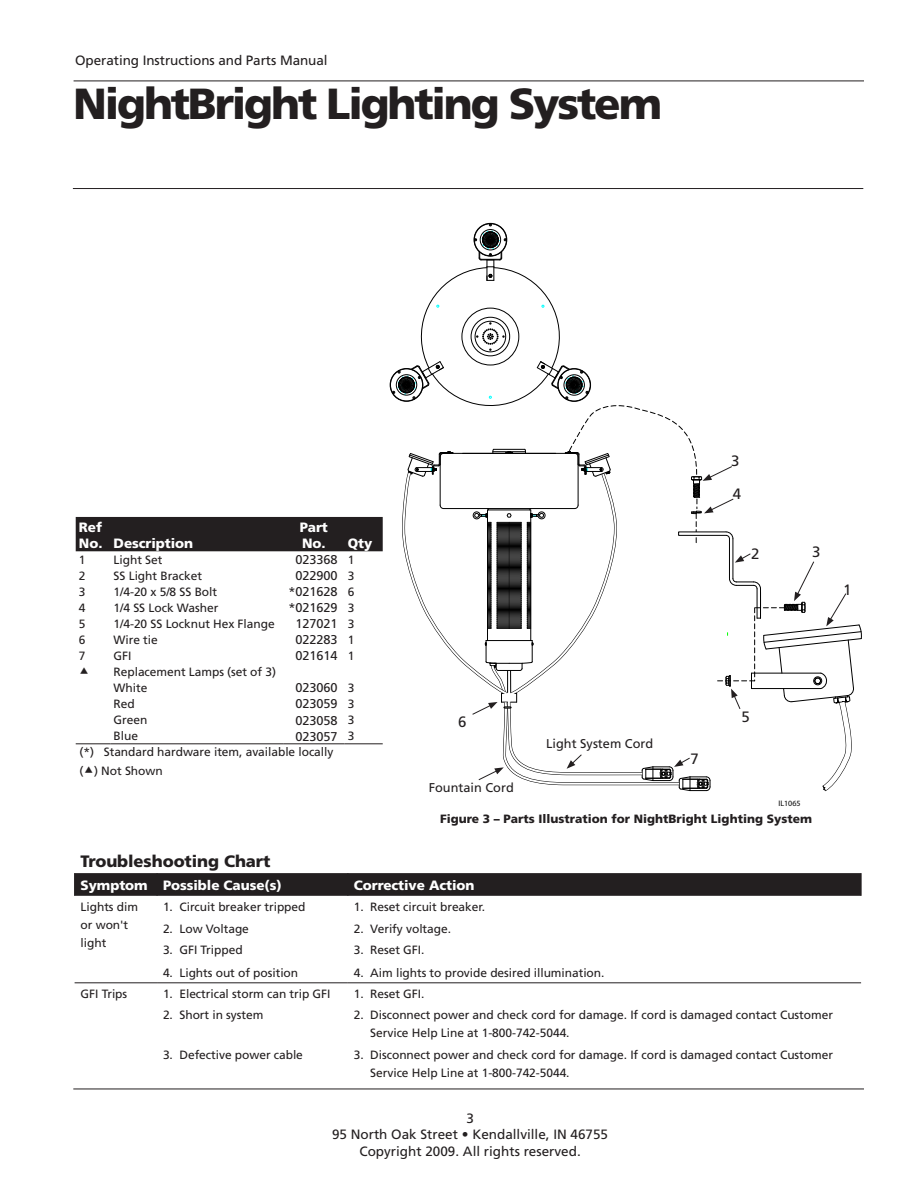
<style>
.page{position:relative;width:918px;height:1188px;background:#fff}
.page>*{position:absolute;margin:0;border:0;box-sizing:border-box;transform-origin:0 0}
.t1{font:900 43.5px "Frutiger";letter-spacing:-.05em;color:#231f20}
.SectionHead{font:900 16.5px "Frutiger";letter-spacing:-.005em;color:#231f20}
.Callouts_-___s_in_Il{font:15px "Frutiger";color:#231f20}
.t2{font:13.5px "Frutiger";color:#231f20}
.SubSubHead{font:900 13.5px/16.2px "Frutiger";letter-spacing:-.005em;color:#fff}
.Chart_copy-indent{font:12.75px "Frutiger";letter-spacing:-.005em;color:#231f20}
.Callouts_-_Copy_in_I{font:12.75px "Frutiger";color:#231f20}
.BodyCopy{font:12px/18px "Frutiger";letter-spacing:-.005em;color:#231f20}
.Figure_Caption{font:900 12px "Frutiger";color:#231f20}
.t3{font:7.95px "Myriad";color:#000}
</style>
<div class="page">
<hr style="left:74px;top:81px;width:790px;height:1px;background:#231f20">
<hr style="left:73px;top:188px;width:790px;height:1px;background:#231f20">
<hr style="left:73px;top:1089px;width:791px;height:1px;background:#231f20">
<svg style="left:74px;top:873px;width:788px;height:23px;background:#252122"></svg>
<hr style="left:75px;top:983px;width:82px;height:1px;background:#231f20">
<hr style="left:157px;top:983px;width:191px;height:1px;background:#231f20">
<hr style="left:348px;top:983px;width:513px;height:1px;background:#231f20">
<div style="left:474px;top:223px;width:33px;height:33px;border:1px solid #000;border-radius:50%"></div>
<div style="left:390px;top:368px;width:33px;height:34px;border:1px solid #000;border-radius:50%"></div>
<svg style="left:392px;top:224px;width:470px;height:568px"></svg>
<div style="left:76px;top:517px;width:307px;height:34px;background:#231f20"></div>
<hr style="left:76px;top:744px;width:34px;height:1px;background:#231f20">
<hr style="left:110px;top:744px;width:173px;height:1px;background:#231f20">
<hr style="left:283px;top:744px;width:61px;height:1px;background:#231f20">
<hr style="left:344px;top:744px;width:39px;height:1px;background:#231f20">
<p class="t2" style="left:75px;top:53px;width:254px">Operating Instructions and Parts Manual</p>
<p class="t1" style="left:73px;top:77px;width:591px">NightBright Lighting System</p>
<p class="Callouts_-___s_in_Il" style="left:731px;top:452px;width:10px">3</p>
<p class="SubSubHead" style="left:79px;top:519px;width:25px">Ref<br>No.</p>
<p class="SubSubHead" style="left:114px;top:535px;width:81px">Description</p>
<p class="SubSubHead" style="left:300px;top:519px;width:30px">Part<br>No.</p>
<p class="SubSubHead" style="left:348px;top:535px;width:26px">Qty</p>
<p class="BodyCopy" style="left:79px;top:551px;width:8px">1</p>
<p class="BodyCopy" style="left:114px;top:551px;width:50px">Light Set</p>
<p class="Chart_copy-indent" style="left:295px;top:552px;width:44px">023368</p>
<p class="BodyCopy" style="left:348px;top:551px;width:8px">1</p>
<p class="BodyCopy" style="left:79px;top:567px;width:8px">2</p>
<p class="BodyCopy" style="left:114px;top:567px;width:90px">SS Light Bracket</p>
<p class="Chart_copy-indent" style="left:295px;top:568px;width:44px">022900</p>
<p class="BodyCopy" style="left:348px;top:567px;width:8px">3</p>
<p class="BodyCopy" style="left:79px;top:583px;width:8px">3</p>
<p class="BodyCopy" style="left:114px;top:583px;width:105px">1/4-20 x 5/8 SS Bolt</p>
<p class="Chart_copy-indent" style="left:288px;top:584px;width:51px">*021628</p>
<p class="BodyCopy" style="left:348px;top:583px;width:8px">6</p>
<p class="BodyCopy" style="left:79px;top:599px;width:8px">4</p>
<p class="BodyCopy" style="left:114px;top:599px;width:106px">1/4 SS Lock Washer</p>
<p class="Chart_copy-indent" style="left:288px;top:600px;width:51px">*021629</p>
<p class="BodyCopy" style="left:348px;top:599px;width:8px">3</p>
<p class="BodyCopy" style="left:79px;top:615px;width:8px">5</p>
<p class="BodyCopy" style="left:114px;top:615px;width:163px">1/4-20 SS Locknut Hex Flange</p>
<p class="Chart_copy-indent" style="left:295px;top:616px;width:44px">127021</p>
<p class="BodyCopy" style="left:348px;top:615px;width:8px">3</p>
<p class="BodyCopy" style="left:79px;top:631px;width:8px">6</p>
<p class="BodyCopy" style="left:114px;top:631px;width:46px">Wire tie</p>
<p class="Chart_copy-indent" style="left:295px;top:632px;width:44px">022283</p>
<p class="BodyCopy" style="left:348px;top:631px;width:8px">1</p>
<p class="BodyCopy" style="left:79px;top:647px;width:8px">7</p>
<p class="BodyCopy" style="left:114px;top:647px;width:19px">GFI</p>
<p class="Chart_copy-indent" style="left:295px;top:648px;width:44px">021614</p>
<p class="BodyCopy" style="left:348px;top:647px;width:8px">1</p>
<p class="BodyCopy" style="left:114px;top:663px;width:164px">Replacement Lamps (set of 3)</p>
<p class="BodyCopy" style="left:114px;top:679px;width:35px">White</p>
<p class="Chart_copy-indent" style="left:295px;top:681px;width:44px">023060</p>
<p class="BodyCopy" style="left:348px;top:679px;width:8px">3</p>
<p class="BodyCopy" style="left:114px;top:695px;width:23px">Red</p>
<p class="Chart_copy-indent" style="left:295px;top:697px;width:44px">023059</p>
<p class="BodyCopy" style="left:348px;top:695px;width:8px">3</p>
<p class="BodyCopy" style="left:114px;top:711px;width:35px">Green</p>
<p class="Chart_copy-indent" style="left:295px;top:713px;width:44px">023058</p>
<p class="BodyCopy" style="left:348px;top:711px;width:8px">3</p>
<p class="BodyCopy" style="left:114px;top:727px;width:26px">Blue</p>
<p class="Chart_copy-indent" style="left:295px;top:729px;width:44px">023057</p>
<p class="BodyCopy" style="left:348px;top:727px;width:8px">3</p>
<p class="BodyCopy" style="left:80px;top:743px;width:255px">(*) Standard hardware item, available locally</p>
<p class="BodyCopy" style="left:80px;top:762px;width:85px">( ) Not Shown</p>
<p class="Callouts_-___s_in_Il" style="left:733px;top:485px;width:10px">4</p>
<p class="Callouts_-___s_in_Il" style="left:751px;top:545px;width:10px">2</p>
<p class="Callouts_-___s_in_Il" style="left:812px;top:543px;width:10px">3</p>
<p class="Callouts_-___s_in_Il" style="left:458px;top:713px;width:10px">6</p>
<p class="Callouts_-_Copy_in_I" style="left:429px;top:780px;width:87px">Fountain Cord</p>
<p class="Callouts_-_Copy_in_I" style="left:546px;top:737px;width:108px">Light System Cord</p>
<p class="Callouts_-___s_in_Il" style="left:690px;top:750px;width:10px">7</p>
<p class="Callouts_-___s_in_Il" style="left:742px;top:708px;width:10px">5</p>
<p class="t3" style="left:778px;top:800px;width:24px">IL1065</p>
<p class="Figure_Caption" style="left:440px;top:811px;width:373px">Figure 3 – Parts Illustration for NightBright Lighting System</p>
<p class="SectionHead" style="left:81px;top:851px;width:191px">Troubleshooting Chart</p>
<p class="SubSubHead" style="left:81px;top:877px;width:69px">Symptom</p>
<p class="SubSubHead" style="left:163px;top:877px;width:120px">Possible Cause(s)</p>
<p class="SubSubHead" style="left:354px;top:877px;width:122px">Corrective Action</p>
<p class="BodyCopy" style="left:81px;top:898px;width:59px">Lights dim or won't light</p>
<p class="BodyCopy" style="left:163px;top:898px;width:144px">1. Circuit breaker tripped</p>
<p class="BodyCopy" style="left:354px;top:898px;width:133px">1. Reset circuit breaker.</p>
<p class="BodyCopy" style="left:354px;top:920px;width:99px">2. Verify voltage.</p>
<p class="BodyCopy" style="left:163px;top:920px;width:87px">2. Low Voltage</p>
<p class="BodyCopy" style="left:163px;top:941px;width:81px">3. GFI Tripped</p>
<p class="BodyCopy" style="left:163px;top:964px;width:137px">4. Lights out of position</p>
<p class="BodyCopy" style="left:354px;top:941px;width:72px">3. Reset GFI.</p>
<p class="BodyCopy" style="left:354px;top:964px;width:252px">4. Aim lights to provide desired illumination.</p>
<p class="BodyCopy" style="left:81px;top:985px;width:48px">GFI Trips</p>
<p class="BodyCopy" style="left:163px;top:985px;width:169px">1. Electrical storm can trip GFI</p>
<p class="BodyCopy" style="left:354px;top:985px;width:72px">1. Reset GFI.</p>
<p class="BodyCopy" style="left:163px;top:1006px;width:102px">2. Short in system</p>
<p class="BodyCopy" style="left:163px;top:1046px;width:141px">3. Defective power cable</p>
<p class="BodyCopy" style="left:370px;top:1006px;width:464px;text-indent:-16px">2. Disconnect power and check cord for damage. If cord is damaged contact Customer<br>Service Help Line at 1-800-742-5044.</p>
<p class="BodyCopy" style="left:370px;top:1046px;width:464px;text-indent:-16px">3. Disconnect power and check cord for damage. If cord is damaged contact Customer<br>Service Help Line at 1-800-742-5044.</p>
<p class="Callouts_-___s_in_Il" style="left:843px;top:581px;width:10px">1</p>
<p class="t2" style="left:466px;top:1111px;width:9px">3</p>
<p class="t2" style="left:332px;top:1127px;width:278px">95 North Oak Street • Kendallville, IN 46755</p>
<p class="t2" style="left:359px;top:1143px;width:223px">Copyright 2009. All rights reserved.</p>
</div>
